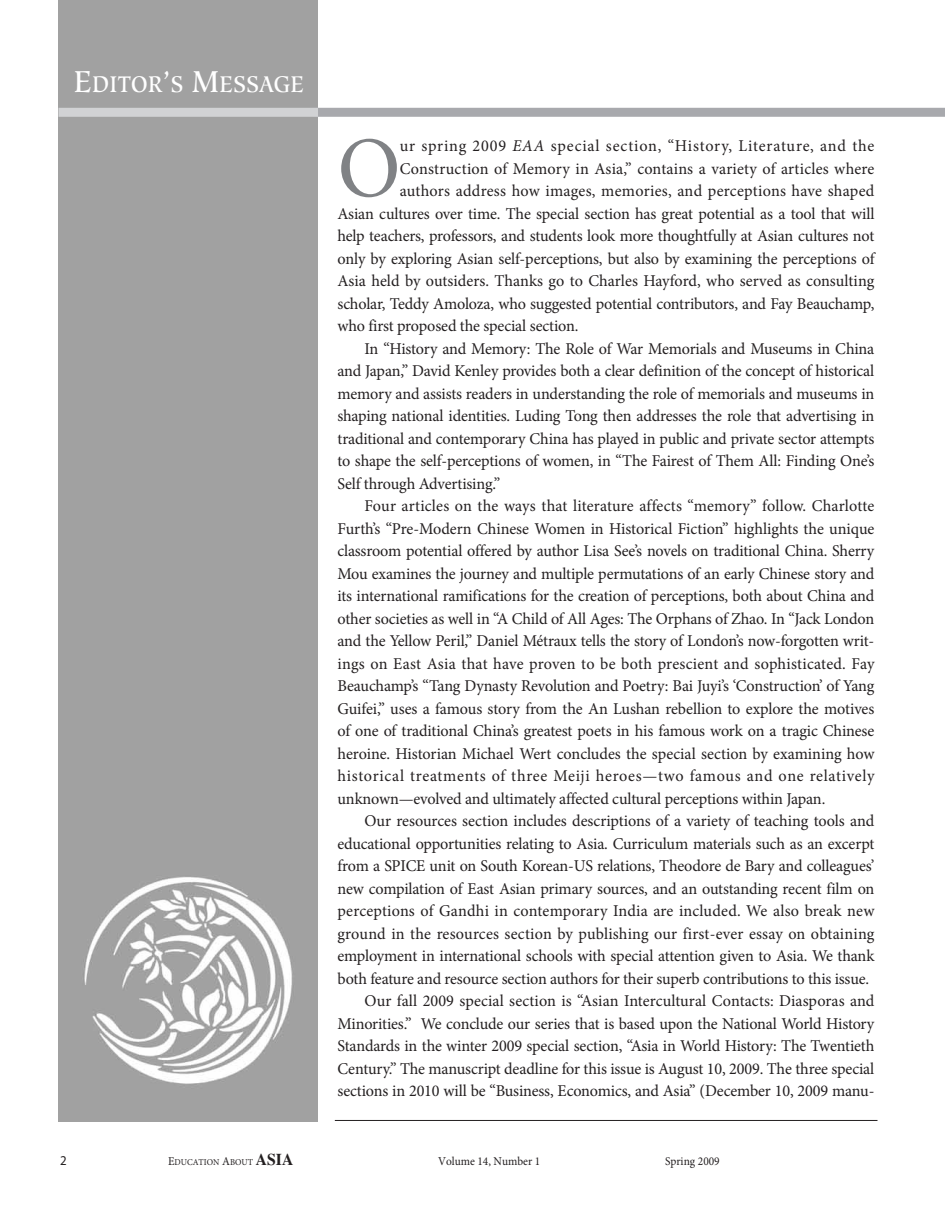
<style>
.page{position:relative;width:945px;height:1215px;background:#fff}
.page>*{position:absolute;margin:0;border:0;box-sizing:border-box;transform-origin:0 0}
.t1{font:86.25px "Minion Pro";color:#808285}
.t2{font:500 22.5px "Hiroshige";letter-spacing:.015em;color:#fff;scale:.92 1}
.t3{font:16.5px "Minion Pro";letter-spacing:-.01em;color:#231f20}
.t4{font:16.5px "Minion Pro";letter-spacing:.01em;color:#231f20}
.t5{font:16.5px "Minion Pro";letter-spacing:.015em;color:#231f20}
.t6{font:16.5px "Minion Pro";letter-spacing:.04em;color:#231f20}
.t7{font:16.5px "Minion Pro";letter-spacing:.05em;color:#231f20}
.t8{font:13.5px "Myriad Pro";color:#231f20;scale:.95 1}
.t9{font:12px "Minion Pro";color:#231f20;scale:.95 1}
.t10{font:9px "Minion Pro";color:#231f20;scale:.95 1}
.s1{font-size:30px}
.s2{font-style:italic}
.s3{font-size:12px}
.s4{font-family:"Times";font-weight:700;font-size:16.5px}
</style>
<div class="page">
<div style="left:58px;top:0;width:260px;height:1121px;background:#a1a1a1"></div>
<div style="left:313px;top:108px;width:632px;height:9px;background:#a8a9ad"></div>
<div style="left:58px;top:108px;width:260px;height:9px;background:#d1d2d4"></div>
<hr style="left:335px;top:1120px;width:543px;height:1px;background:#231f20">
<h2 class="t2" style="left:74px;top:75px;width:252px"><span class="s1">E</span>DITOR<span class="s1">’</span>S <span class="s1">M</span>ESSAGE</h2>
<h1 class="t1" style="left:337px;top:136px;width:65px">O</h1>
<p class="t7" style="left:400px;top:139px;width:476px">ur spring 2009 <span class="s2">EAA</span> special section, “History, Literature, and the</p>
<p class="t5" style="left:400px;top:162px;width:476px">Construction of Memory in Asia,” contains a variety of articles where</p>
<p class="t5" style="left:400px;top:184px;width:476px">authors address how images, memories, and perceptions have shaped</p>
<p class="t3" style="left:337px;top:207px;width:539px">Asian cultures over time. The special section has great potential as a tool that will</p>
<p class="t3" style="left:337px;top:229px;width:538px">help teachers, professors, and students look more thoughtfully at Asian cultures not</p>
<p class="t3" style="left:337px;top:252px;width:539px">only by exploring Asian self-perceptions, but also by examining the perceptions of</p>
<p class="t3" style="left:337px;top:275px;width:538px">Asia held by outsiders. Thanks go to Charles Hayford, who served as consulting</p>
<p class="t3" style="left:337px;top:297px;width:538px">scholar, Teddy Amoloza, who suggested potential contributors, and Fay Beauchamp,</p>
<p class="t3" style="left:337px;top:320px;width:243px">who first proposed the special section.</p>
<p class="t3" style="left:364px;top:342px;width:511px">In “History and Memory: The Role of War Memorials and Museums in China</p>
<p class="t3" style="left:337px;top:365px;width:538px">and Japan,” David Kenley provides both a clear definition of the concept of historical</p>
<p class="t3" style="left:337px;top:387px;width:538px">memory and assists readers in understanding the role of memorials and museums in</p>
<p class="t3" style="left:337px;top:410px;width:538px">shaping national identities. Luding Tong then addresses the role that advertising in</p>
<p class="t3" style="left:337px;top:432px;width:538px">traditional and contemporary China has played in public and private sector attempts</p>
<p class="t3" style="left:337px;top:455px;width:538px">to shape the self-perceptions of women, in “The Fairest of Them All: Finding One’s</p>
<p class="t3" style="left:337px;top:477px;width:164px">Self through Advertising.”</p>
<p class="t4" style="left:364px;top:500px;width:511px">Four articles on the ways that literature affects “memory” follow. Charlotte</p>
<p class="t3" style="left:337px;top:522px;width:538px">Furth’s “Pre-Modern Chinese Women in Historical Fiction” highlights the unique</p>
<p class="t3" style="left:337px;top:545px;width:538px">classroom potential offered by author Lisa See’s novels on traditional China. Sherry</p>
<p class="t3" style="left:337px;top:567px;width:538px">Mou examines the journey and multiple permutations of an early Chinese story and</p>
<p class="t3" style="left:337px;top:590px;width:538px">its international ramifications for the creation of perceptions, both about China and</p>
<p class="t3" style="left:337px;top:612px;width:538px">other societies as well in “A Child of All Ages: The Orphans of Zhao. In “Jack London</p>
<p class="t3" style="left:337px;top:635px;width:538px">and the Yellow Peril,” Daniel Métraux tells the story of London’s now-forgotten writ-</p>
<p class="t4" style="left:337px;top:657px;width:539px">ings on East Asia that have proven to be both prescient and sophisticated. Fay</p>
<p class="t3" style="left:337px;top:680px;width:538px">Beauchamp’s “Tang Dynasty Revolution and Poetry: Bai Juyi’s ‘Construction’ of Yang</p>
<p class="t3" style="left:337px;top:702px;width:538px">Guifei,” uses a famous story from the An Lushan rebellion to explore the motives</p>
<p class="t3" style="left:337px;top:725px;width:538px">of one of traditional China’s greatest poets in his famous work on a tragic Chinese</p>
<p class="t3" style="left:337px;top:747px;width:539px">heroine. Historian Michael Wert concludes the special section by examining how</p>
<p class="t6" style="left:337px;top:770px;width:539px">historical treatments of three Meiji heroes—two famous and one relatively</p>
<p class="t3" style="left:337px;top:792px;width:489px">unknown—evolved and ultimately affected cultural perceptions within Japan.</p>
<p class="t3" style="left:364px;top:815px;width:511px">Our resources section includes descriptions of a variety of teaching tools and</p>
<p class="t3" style="left:337px;top:837px;width:538px">educational opportunities relating to Asia. Curriculum materials such as an excerpt</p>
<p class="t3" style="left:337px;top:860px;width:538px">from a SPICE unit on South Korean-US relations, Theodore de Bary and colleagues’</p>
<p class="t3" style="left:337px;top:882px;width:538px">new compilation of East Asian primary sources, and an outstanding recent film on</p>
<p class="t5" style="left:337px;top:905px;width:538px">perceptions of Gandhi in contemporary India are included. We also break new</p>
<p class="t4" style="left:337px;top:927px;width:539px">ground in the resources section by publishing our first-ever essay on obtaining</p>
<p class="t3" style="left:337px;top:950px;width:538px">employment in international schools with special attention given to Asia. We thank</p>
<p class="t3" style="left:337px;top:972px;width:533px">both feature and resource section authors for their superb contributions to this issue.</p>
<p class="t3" style="left:364px;top:995px;width:512px">Our fall 2009 special section is “Asian Intercultural Contacts: Diasporas and</p>
<p class="t3" style="left:337px;top:1017px;width:538px">Minorities.” We conclude our series that is based upon the National World History</p>
<p class="t3" style="left:337px;top:1040px;width:538px">Standards in the winter 2009 special section, “Asia in World History: The Twentieth</p>
<p class="t3" style="left:337px;top:1062px;width:538px">Century.” The manuscript deadline for this issue is August 10, 2009. The three special</p>
<p class="t3" style="left:337px;top:1085px;width:538px">sections in 2010 will be “Business, Economics, and Asia” (December 10, 2009 manu-</p>
<p class="t8" style="left:60px;top:1155px;width:8px">2</p>
<p class="t10" style="left:168px;top:1158px;width:133px"><span class="s3">E</span>DUCATION <span class="s3">A</span>BOUT <span class="s4">ASIA</span></p>
<p class="t9" style="left:438px;top:1156px;width:109px">Volume 14, Number 1</p>
<p class="t9" style="left:665px;top:1156px;width:59px">Spring 2009</p>
</div>
